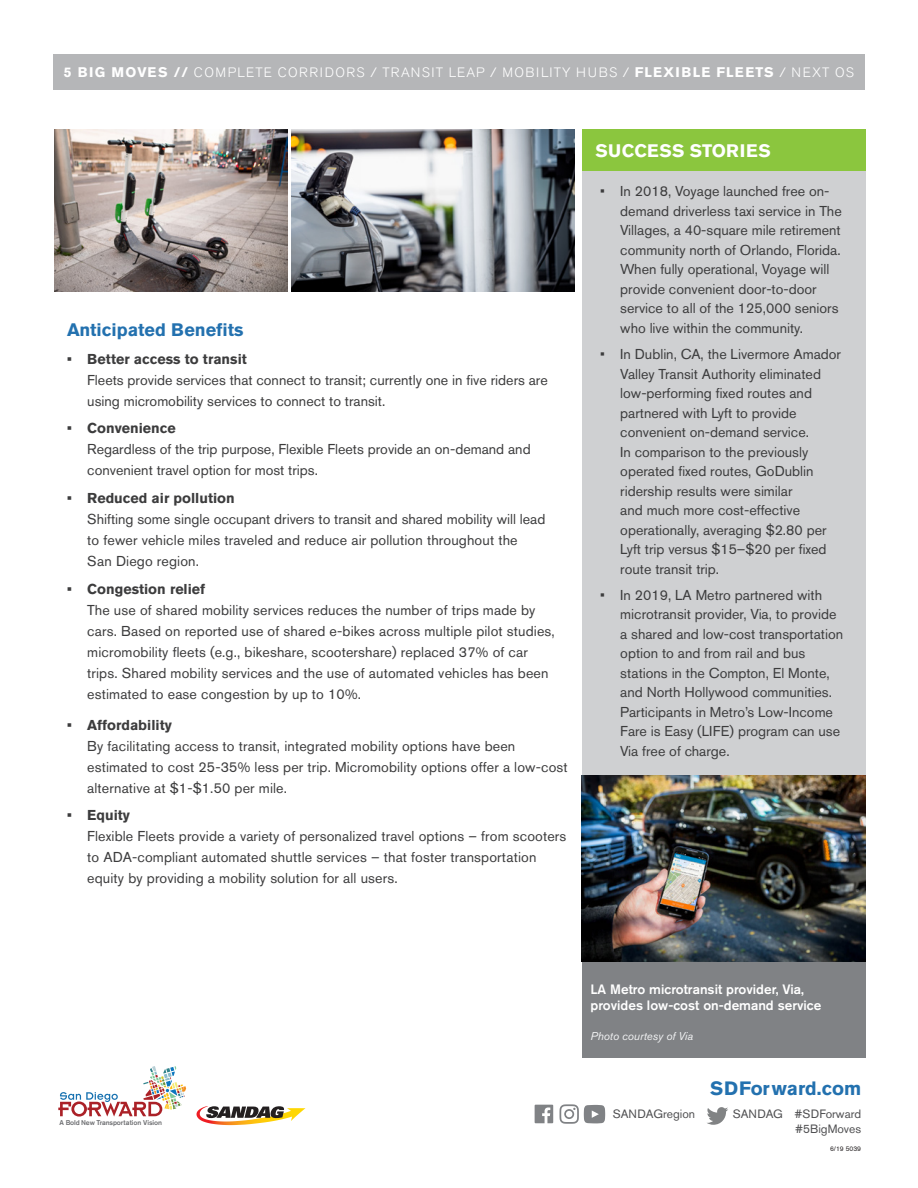
<style>
.page{position:relative;width:918px;height:1188px;background:#fff}
.page>*{position:absolute;margin:0;border:0;box-sizing:border-box;transform-origin:0 0}
.t1{font:700 19.2px "Akzidenz Grotesk BE";color:#2371af}
.t2{font:700 18px "Akzidenz Grotesk BE";color:#2371af}
.t3{font:700 18px "Akzidenz Grotesk BE";letter-spacing:.02em;color:#fff}
.t4{font:14.25px/19.5px "Akzidenz Grotesk BE";color:#3c3c3d}
.t5{font:300 13.5px "Akzidenz Grotesk BE";letter-spacing:.105em;color:#fff}
.t6{font:500 13.5px/16.5px "Akzidenz Grotesk BE";color:#fff}
.t7{font:12px "Akzidenz Grotesk BE";color:#505052}
.t8{font:italic 11.25px "Akzidenz Grotesk BE";color:#f2f3f4}
.t9{font:500 6.9px "Akzidenz Grotesk BE";letter-spacing:-.01em;color:#6d6e71}
.t10{font:6.6px "Akzidenz Grotesk BE";color:#231f20}
.s1{font-weight:700;font-size:13.8px}
.s2{font-weight:700}
</style>
<div class="page">
<img style="left:54px;top:130px;width:233px;height:162px">
<img style="left:292px;top:130px;width:283px;height:162px">
<svg style="left:707px;top:1107px;width:21px;height:18px"></svg>
<svg style="left:535px;top:1105px;width:18px;height:18px"></svg>
<svg style="left:560px;top:1104px;width:45px;height:20px"></svg>
<div style="left:54px;top:54px;width:811px;height:36px;background:#b5b6b8"></div>
<svg style="left:197px;top:1106px;width:109px;height:19px"></svg>
<svg style="left:58px;top:1066px;width:128px;height:51px"></svg>
<div style="left:582px;top:171px;width:283px;height:616px;background:#cfd0d2"></div>
<div style="left:582px;top:130px;width:283px;height:41px;background:#8bc63e"></div>
<img style="left:582px;top:775px;width:283px;height:187px">
<div style="left:582px;top:962px;width:283px;height:96px;background:#808285"></div>
<p class="t5" style="left:64px;top:65px;width:792px"><span class="s1">5 BIG MOVES //</span> COMPLETE CORRIDORS / TRANSIT LEAP / MOBILITY HUBS / <span class="s1">FLEXIBLE FLEETS</span> / NEXT OS</p>
<p class="t2" style="left:67px;top:319px;width:178px">Anticipated Benefits</p>
<p class="t4" style="left:87px;top:348px;width:462px;line-height:21px;text-indent:-20px"><span class="s2">• Better access to transit<br></span>Fleets provide services that connect to transit; currently one in five riders are using micromobility services to connect to transit.</p>
<p class="t4" style="left:87px;top:418px;width:445px;line-height:21px;text-indent:-20px"><span class="s2">• Convenience<br></span>Regardless of the trip purpose, Flexible Fleets provide an on-demand and convenient travel option for most trips.</p>
<p class="t4" style="left:87px;top:487px;width:460px;line-height:21px;text-indent:-20px"><span class="s2">• Reduced air pollution<br></span>Shifting some single occupant drivers to transit and shared mobility will lead to fewer vehicle miles traveled and reduce air pollution throughout the San Diego region.</p>
<p class="t4" style="left:87px;top:578px;width:469px;line-height:21px;text-indent:-20px"><span class="s2">• Congestion relief<br></span>The use of shared mobility services reduces the number of trips made by cars. Based on reported use of shared e-bikes across multiple pilot studies, micromobility fleets (e.g., bikeshare, scootershare) replaced 37% of car trips. Shared mobility services and the use of automated vehicles has been estimated to ease congestion by up to 10%.</p>
<p class="t4" style="left:87px;top:714px;width:482px;line-height:21px;text-indent:-20px"><span class="s2">• Affordability<br></span>By facilitating access to transit, integrated mobility options have been estimated to cost 25-35% less per trip. Micromobility options offer a low-cost alternative at $1-$1.50 per mile.</p>
<p class="t4" style="left:87px;top:805px;width:481px;line-height:21px;text-indent:-20px"><span class="s2">• Equity<br></span>Flexible Fleets provide a variety of personalized travel options – from scooters to ADA-compliant automated shuttle services – that foster transportation equity by providing a mobility solution for all users.</p>
<p class="t3" style="left:595px;top:140px;width:177px">SUCCESS STORIES</p>
<p class="t4" style="left:620px;top:182px;width:223px;text-indent:-20px">• In 2018, Voyage launched free on&shy;demand driverless taxi service in The Villages, a 40-square mile retirement community north of Orlando, Florida.<br>When fully operational, Voyage will provide convenient door-to-door service to all of the 125,000 seniors who live within the community.</p>
<p class="t4" style="left:620px;top:344px;width:222px;text-indent:-20px">• In Dublin, CA, the Livermore Amador<br>Valley Transit Authority eliminated low-performing fixed routes and partnered with Lyft to provide convenient on-demand service.<br>In comparison to the previously operated fixed routes, GoDublin ridership results were similar<br>and much more cost-effective operationally, averaging $2.80 per<br>Lyft trip versus $15–$20 per fixed route transit trip.</p>
<p class="t4" style="left:620px;top:585px;width:224px;text-indent:-20px">• In 2019, LA Metro partnered with microtransit provider, Via, to provide a shared and low-cost transportation option to and from rail and bus stations in the Compton, El Monte, and North Hollywood communities.<br>Participants in Metro’s Low-Income Fare is Easy (LIFE) program can use Via free of charge.</p>
<p class="t9" style="left:59px;top:1118px;width:104px">A Bold New Transportation Vision</p>
<p class="t6" style="left:591px;top:980px;width:233px">LA Metro microtransit provider, Via, provides low-cost on-demand service</p>
<p class="t8" style="left:591px;top:1029px;width:104px">Photo courtesy of Via</p>
<p class="t1" style="left:710px;top:1078px;width:152px">SDForward.com</p>
<p class="t7" style="left:613px;top:1107px;width:84px">SANDAGregion</p>
<p class="t7" style="left:794px;top:1107px;width:68px">#SDForward</p>
<p class="t7" style="left:795px;top:1121px;width:67px">#5BigMoves</p>
<p class="t7" style="left:733px;top:1107px;width:52px">SANDAG</p>
<p class="t10" style="left:830px;top:1145px;width:33px">6/19 5039</p>
</div>
